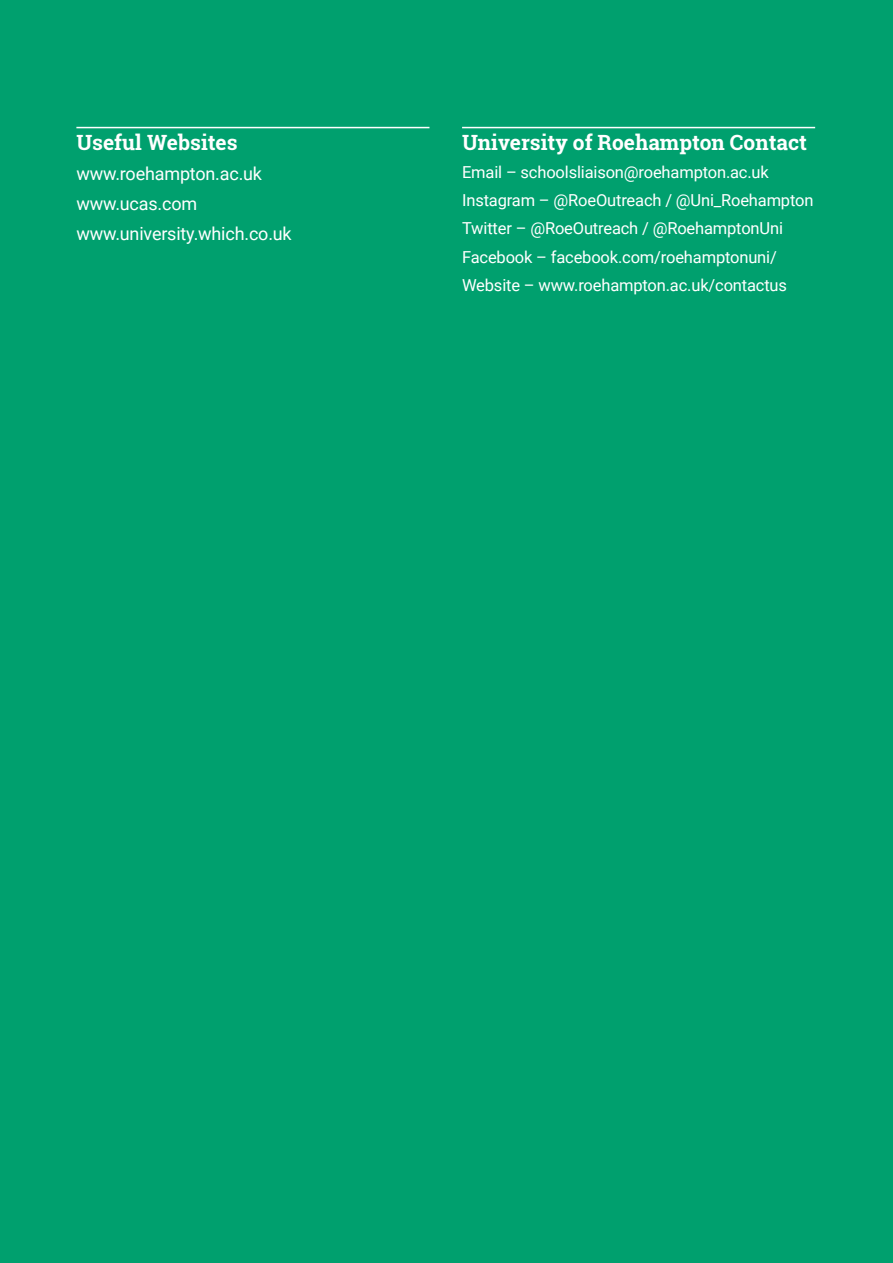
<style>
.page{position:relative;width:893px;height:1263px;background:#00a06e}
.page>*{position:absolute;margin:0;border:0;box-sizing:border-box;transform-origin:0 0}
.t1{font:700 21px "Roboto Slab";color:#fff}
.t2{font:18px/30.2px "Roboto";letter-spacing:-.01em;color:#fff}
.t3{font:16.5px/28.3px "Roboto";letter-spacing:-.01em;color:#fff}
</style>
<div class="page">
<hr style="left:76px;top:127px;width:353px;height:1px;background:#fff">
<hr style="left:462px;top:127px;width:353px;height:1px;background:#fff">
<p class="t1" style="left:76px;top:128px;width:163px">Useful Websites</p>
<p class="t2" style="left:76px;top:158px;width:217px">www.roehampton.ac.uk www.ucas.com www.university.which.co.uk</p>
<p class="t1" style="left:462px;top:128px;width:346px">University of Roehampton Contact</p>
<p class="t3" style="left:462px;top:157px;width:353px">Email – schoolsliaison@roehampton.ac.uk Instagram – @RoeOutreach / @Uni_Roehampton Twitter – @RoeOutreach / @RoehamptonUni Facebook – facebook.com/roehamptonuni/ Website – www.roehampton.ac.uk/contactus</p>
</div>
